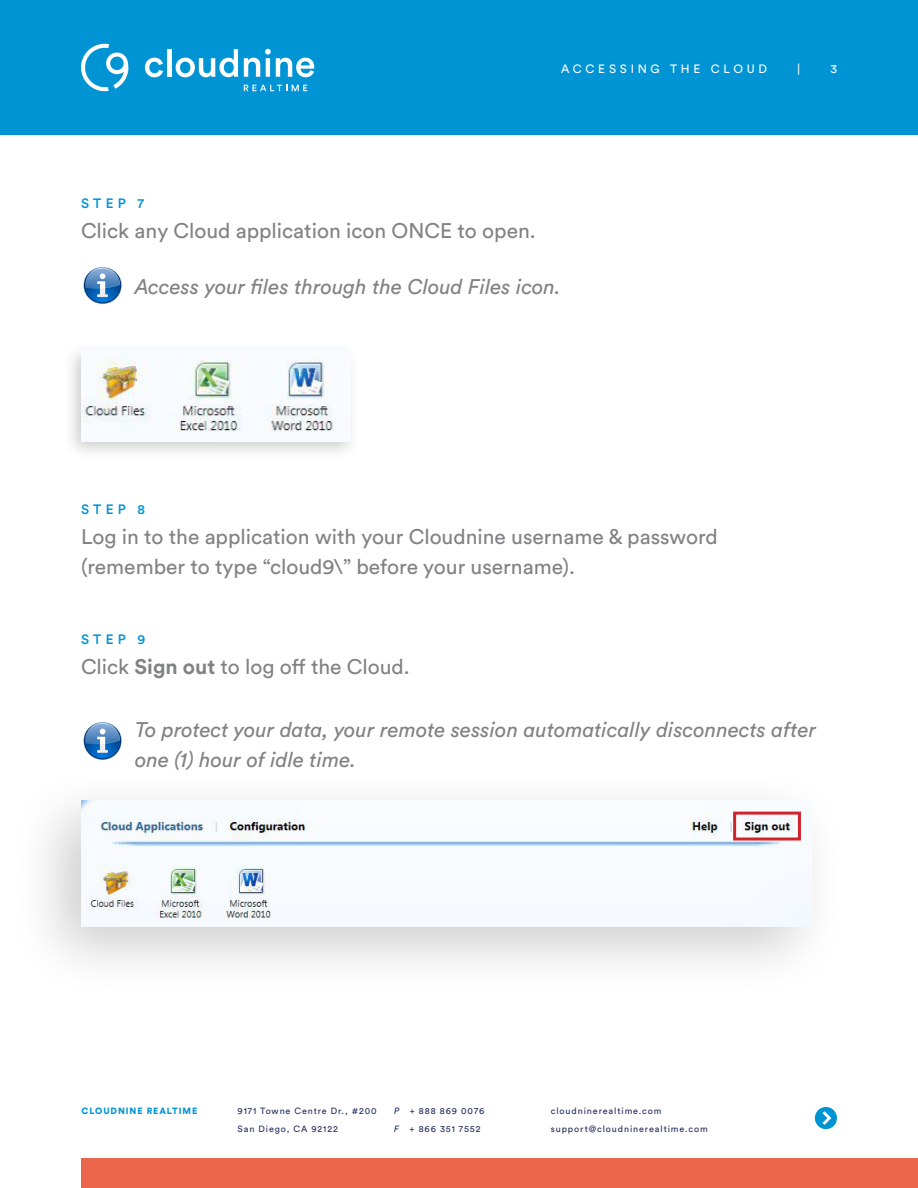
<style>
.page{position:relative;width:918px;height:1188px;background:#fff}
.page>*{position:absolute;margin:0;border:0;box-sizing:border-box;transform-origin:0 0}
.t1{font:21px/30px "Circular Std";color:#808285}
.t2{font:italic 21px/30px "Circular Std";color:#808285}
.t3{font:500 13.5px "Circular Std";letter-spacing:.31em;color:#0094d5}
.t4{font:12px "Circular Std";letter-spacing:.31em;color:#fff}
.t5{font:9px/18px "Circular Std";letter-spacing:.1em;color:#212a5c}
.t6{font:900 9px "Circular Std";letter-spacing:.1em;color:#0094d5}
.s1{font-weight:700}
.s2{font-style:italic}
</style>
<div class="page">
<div style="left:0;top:0;width:918px;height:135px;background:#0094d5"></div>
<svg style="left:815px;top:1107px;width:22px;height:22px"></svg>
<svg style="left:145px;top:58px;width:18px;height:19px"></svg>
<hr style="left:167px;top:49px;width:4px;height:28px;background:#fff">
<svg style="left:176px;top:49px;width:62px;height:28px"></svg>
<svg style="left:244px;top:49px;width:70px;height:28px"></svg>
<svg style="left:244px;top:85px;width:63px;height:6px"></svg>
<svg style="left:81px;top:43px;width:48px;height:48px"></svg>
<div style="left:81px;top:1158px;width:837px;height:30px;background:#ea654b"></div>
<div style="left:62px;top:341px;width:298px;height:120px;background:#000;opacity:.2"></div>
<img style="left:81px;top:350px;width:270px;height:92px">
<img style="left:83px;top:266px;width:39px;height:38px">
<img style="left:83px;top:722px;width:39px;height:38px">
<div style="left:10px;top:766px;width:836px;height:232px;background:#000;opacity:.2"></div>
<img style="left:81px;top:801px;width:730px;height:126px">
<div style="left:733px;top:812px;width:68px;height:29px;border:3px solid #d2232a"></div>
<p class="t4" style="left:561px;top:61px;width:207px">ACCESSING THE CLOUD</p>
<p class="t4" style="left:797px;top:61px;width:5px">|</p>
<p class="t4" style="left:830px;top:61px;width:8px">3</p>
<p class="t3" style="left:81px;top:195px;width:64px">STEP 7</p>
<p class="t1" style="left:81px;top:216px;width:456px">Click any Cloud application icon ONCE to open.</p>
<p class="t2" style="left:135px;top:271px;width:427px">Access your files through the Cloud Files icon.</p>
<p class="t3" style="left:81px;top:501px;width:65px">STEP 8</p>
<p class="t1" style="left:81px;top:521px;width:638px">Log in to the application with your Cloudnine username &amp; password (remember to type “cloud9\” before your username).</p>
<p class="t3" style="left:81px;top:631px;width:66px">STEP 9</p>
<p class="t1" style="left:81px;top:652px;width:330px">Click <span class="s1">Sign out</span> to log off the Cloud.</p>
<p class="t2" style="left:135px;top:714px;width:683px">To protect your data, your remote session automatically disconnects after one (1) hour of idle time.</p>
<p class="t6" style="left:82px;top:1105px;width:117px">CLOUDNINE REALTIME</p>
<p class="t5" style="left:394px;top:1102px;width:92px"><span class="s2">P</span> + 888 869 0076<br><span class="s2">F</span> + 866 351 7552</p>
<p class="t5" style="left:551px;top:1102px;width:159px">cloudninerealtime.com support@cloudninerealtime.com</p>
<p class="t5" style="left:238px;top:1102px;width:141px">9171 Towne Centre Dr., #200<br>San Diego, CA 92122</p>
</div>
